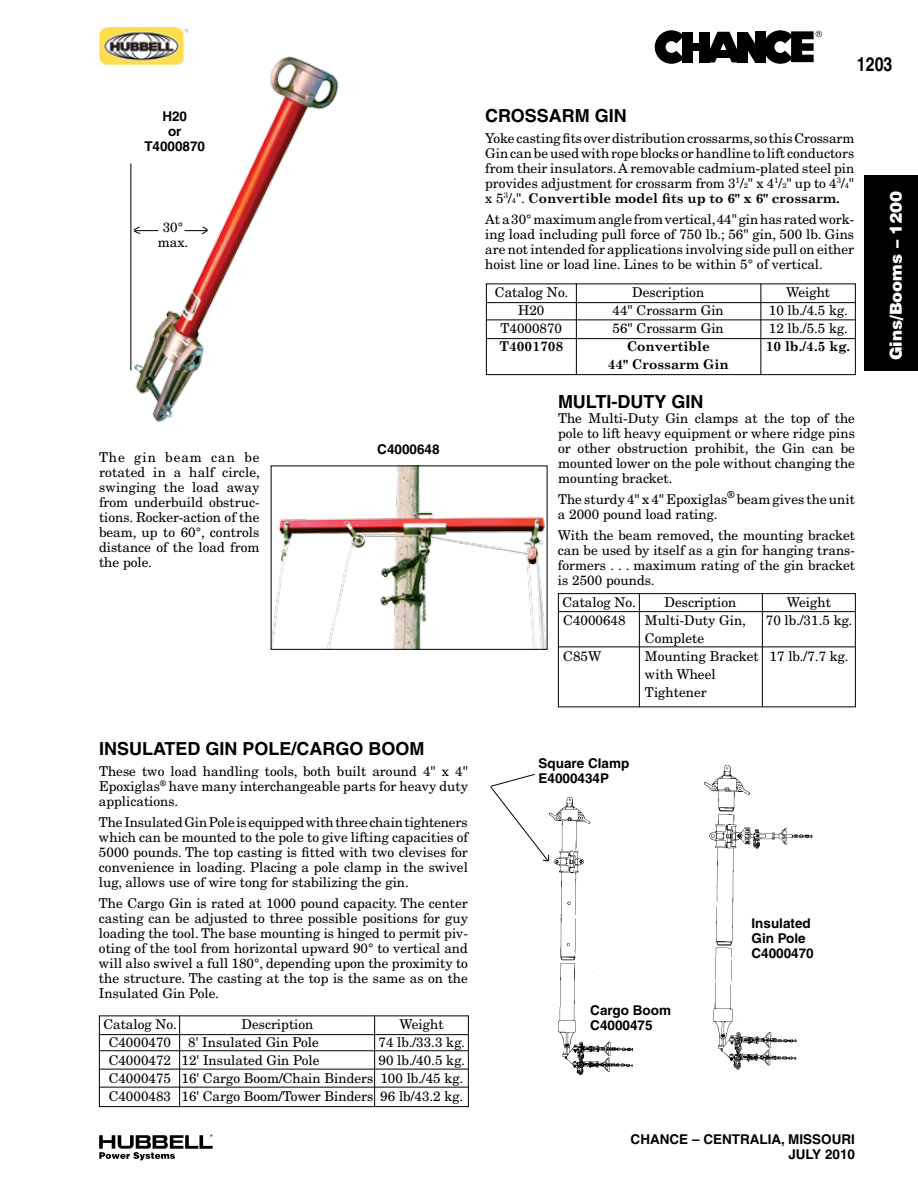
<style>
.page{position:relative;width:918px;height:1188px;background:#fff}
.page>*{position:absolute;margin:0;border:0;box-sizing:border-box;transform-origin:0 0}
.t1{font:700 condensed 19.5px "Helvetica";color:#000}
.t2{font:700 18px "Helvetica";color:#000}
.t3{font:900 16.5px "Helvetica";color:#fff}
.t4{font:13.5px/15px "New Century Schlbk";color:#000;text-align:justify}
.t5{font:700 13.5px/15px "Helvetica";color:#000}
.t6{font:700 13.5px/18px "Century Schoolbook";color:#000;text-align:center}
.s1{font-size:7.5px}
.s2{font-family:"New Century Schlbk";font-weight:400}
.s3{font-family:"New Century Schlbk";font-weight:400;font-size:7.5px}
</style>
<div class="page">
<img style="left:100px;top:28px;width:88px;height:37px">
<div style="left:693px;top:43px;width:7px;height:8px;background:#000"></div>
<div style="left:683px;top:32px;width:10px;height:30px;background:#000"></div>
<div style="left:699px;top:32px;width:11px;height:30px;background:#000"></div>
<svg style="left:710px;top:32px;width:45px;height:30px"></svg>
<div style="left:755px;top:31px;width:11px;height:31px;background:#000"></div>
<div style="left:717px;top:50px;width:13px;height:7px;background:#000"></div>
<svg style="left:655px;top:30px;width:29px;height:34px"></svg>
<svg style="left:764px;top:30px;width:58px;height:34px"></svg>
<svg style="left:99px;top:1134px;width:114px;height:26px"></svg>
<div style="left:864px;top:176px;width:54px;height:195px;background:#000"></div>
<img style="left:273px;top:468px;width:273px;height:180px">
<div style="left:99px;top:1016px;width:370px;height:91px;border:1px solid #000"></div>
<hr style="left:99px;top:1034px;width:369px;height:1px;background:#000">
<hr style="left:99px;top:1050px;width:369px;height:1px;background:#000">
<hr style="left:179px;top:1016px;width:1px;height:90px;background:#000">
<hr style="left:374px;top:1016px;width:1px;height:90px;background:#000">
<hr style="left:99px;top:1087px;width:369px;height:1px;background:#000">
<hr style="left:99px;top:1069px;width:369px;height:1px;background:#000">
<div style="left:486px;top:284px;width:370px;height:91px;border:1px solid #000"></div>
<hr style="left:486px;top:302px;width:369px;height:1px;background:#000">
<hr style="left:760px;top:284px;width:1px;height:91px;background:#000">
<hr style="left:576px;top:284px;width:1px;height:90px;background:#000">
<hr style="left:486px;top:320px;width:369px;height:1px;background:#000">
<hr style="left:486px;top:338px;width:369px;height:1px;background:#000">
<div style="left:558px;top:593px;width:298px;height:114px;border:1px solid #000"></div>
<hr style="left:559px;top:611px;width:297px;height:1px;background:#000">
<hr style="left:639px;top:593px;width:1px;height:114px;background:#000">
<hr style="left:558px;top:646px;width:297px;height:1px;background:#000">
<hr style="left:762px;top:593px;width:1px;height:113px;background:#000">
<img style="left:117px;top:55px;width:222px;height:367px">
<img style="left:549px;top:797px;width:84px;height:278px">
<img style="left:704px;top:765px;width:108px;height:304px">
<svg style="left:490px;top:774px;width:59px;height:88px"></svg>
<hr style="left:130px;top:164px;width:1px;height:206px;background:#000">
<svg style="left:133px;top:226px;width:25px;height:9px"></svg>
<svg style="left:184px;top:226px;width:25px;height:9px"></svg>
<div style="left:271px;top:466px;width:277px;height:184px;border:1px solid #000"></div>
<p class="t5" style="left:144px;top:109px;width:62px;text-align:center">H20<br>or<br>T4000870</p>
<p class="t4" style="left:158px;top:220px;width:32px;text-align:center">30° max.</p>
<p class="t4" style="left:99px;top:450px;width:162px">The gin beam can be rotated in a half circle, swinging the load away from underbuild obstruc&shy;tions. Rocker-action of the beam, up to 60°, controls distance of the load from the pole.</p>
<p class="t5" style="left:377px;top:442px;width:64px">C4000648</p>
<h1 class="t1" style="left:857px;top:53px;width:37px">1203</h1>
<h2 class="t2" style="left:485px;top:105px;width:143px">CROSSARM GIN</h2>
<p class="t4" style="left:485px;top:131px;width:371px">Yoke casting fits over distribution crossarms, so this Crossarm Gin can be used with rope blocks or handline to lift conductors from their insulators. A removable cadmium-plated steel pin provides adjustment for crossarm from 3<sup>1</sup>/<span class="s1">2</span>" x 4<sup>1</sup>/<span class="s1">2</span>" up to 4<sup>3</sup>/<span class="s1">4</span>"</p>
<p class="t6" style="left:485px;top:189px;width:356px"><span class="s2">x 5</span><sup>3</sup><span class="s2">/</span><span class="s3">4</span><span class="s2">".</span> Convertible model fits up to 6" x 6" crossarm.</p>
<p class="t4" style="left:485px;top:212px;width:371px">At a 30° maximum angle from vertical, 44" gin has rated work&shy;ing load including pull force of 750 lb.; 56" gin, 500 lb. Gins are not intended for applications involving side pull on either hoist line or load line. Lines to be within 5° of vertical.</p>
<p class="t4" style="left:495px;top:283px;width:75px;line-height:18px;text-align:center">Catalog No.<br>H20<br>T4000870</p>
<p class="t6" style="left:499px;top:337px;width:65px">T4001708</p>
<p class="t4" style="left:769px;top:283px;width:80px;line-height:18px;text-align:center">Weight<br>10 lb./4.5 kg.<br>12 lb./5.5 kg.</p>
<p class="t6" style="left:766px;top:337px;width:86px">10 lb./4.5 kg.</p>
<p class="t4" style="left:613px;top:283px;width:113px;line-height:18px;text-align:center">Description<br>44" Crossarm Gin<br>56" Crossarm Gin</p>
<p class="t6" style="left:608px;top:337px;width:122px">Convertible<br>44" Crossarm Gin</p>
<h2 class="t2" style="left:558px;top:390px;width:147px">MULTI-DUTY GIN</h2>
<p class="t4" style="left:558px;top:410px;width:299px">The Multi-Duty Gin clamps at the top of the pole to lift heavy equipment or where ridge pins or other obstruction prohibit, the Gin can be mounted lower on the pole without changing the mounting bracket.</p>
<p class="t4" style="left:558px;top:491px;width:298px">The sturdy 4" x 4" Epoxiglas<sup>®</sup> beam gives the unit a 2000 pound load rating.</p>
<p class="t4" style="left:558px;top:527px;width:299px">With the beam removed, the mounting bracket can be used by itself as a gin for hanging trans&shy;formers . . . maximum rating of the gin bracket is 2500 pounds.</p>
<p class="t4" style="left:562px;top:593px;width:75px;line-height:18px">Catalog No.<br>C4000648</p>
<p class="t4" style="left:563px;top:649px;width:40px">C85W</p>
<p class="t4" style="left:645px;top:593px;width:115px;line-height:18px;text-align:left;text-indent:20px">Description<br>Multi-Duty Gin,<br>Complete<br>Mounting Bracket with Wheel<br>Tightener</p>
<p class="t4" style="left:766px;top:593px;width:88px;line-height:18px;text-align:center">Weight<br>70 lb./31.5 kg.</p>
<p class="t4" style="left:770px;top:649px;width:80px">17 lb./7.7 kg.</p>
<p class="t3" style="left:885px;top:360px;width:171px;rotate:-90deg">Gins/Booms – 1200</p>
<h2 class="t2" style="left:99px;top:738px;width:327px">INSULATED GIN POLE/CARGO BOOM</h2>
<p class="t4" style="left:99px;top:764px;width:371px">These two load handling tools, both built around 4" x 4" Epoxiglas<sup>®</sup> have many interchangeable parts for heavy duty applications.</p>
<p class="t4" style="left:99px;top:815px;width:371px">The Insulated Gin Pole is equipped with three chain tighteners which can be mounted to the pole to give lifting capacities of 5000 pounds. The top casting is fitted with two clevises for convenience in loading. Placing a pole clamp in the swivel lug, allows use of wire tong for stabilizing the gin.</p>
<p class="t4" style="left:99px;top:896px;width:371px">The Cargo Gin is rated at 1000 pound capacity. The center casting can be adjusted to three possible positions for guy loading the tool. The base mounting is hinged to permit piv&shy;oting of the tool from horizontal upward 90° to vertical and will also swivel a full 180°, depending upon the proximity to the structure. The casting at the top is the same as on the Insulated Gin Pole.</p>
<p class="t4" style="left:103px;top:1015px;width:75px;line-height:18px;text-align:center">Catalog No.<br>C4000470<br>C4000472<br>C4000475<br>C4000483</p>
<p class="t4" style="left:379px;top:1015px;width:88px;line-height:18px;text-align:center">Weight<br>74 lb./33.3 kg.<br>90 lb./40.5 kg.<br>100 lb./45 kg.<br>96 lb/43.2 kg.</p>
<p class="t4" style="left:242px;top:1017px;width:73px">Description</p>
<p class="t4" style="left:188px;top:1035px;width:132px">8' Insulated Gin Pole</p>
<p class="t4" style="left:182px;top:1053px;width:140px">12' Insulated Gin Pole</p>
<p class="t4" style="left:182px;top:1071px;width:193px">16' Cargo Boom/Chain Binders</p>
<p class="t4" style="left:182px;top:1089px;width:193px">16' Cargo Boom/Tower Binders</p>
<p class="t5" style="left:538px;top:755px;width:92px">Square Clamp<br>E4000434P</p>
<p class="t5" style="left:590px;top:1003px;width:82px">Cargo Boom<br>C4000475</p>
<p class="t5" style="left:751px;top:916px;width:64px">Insulated<br>Gin Pole<br>C4000470</p>
<p class="t5" style="left:631px;top:1132px;width:226px;text-align:right">CHANCE – CENTRALIA, MISSOURI<br>JULY 2010</p>
</div>
